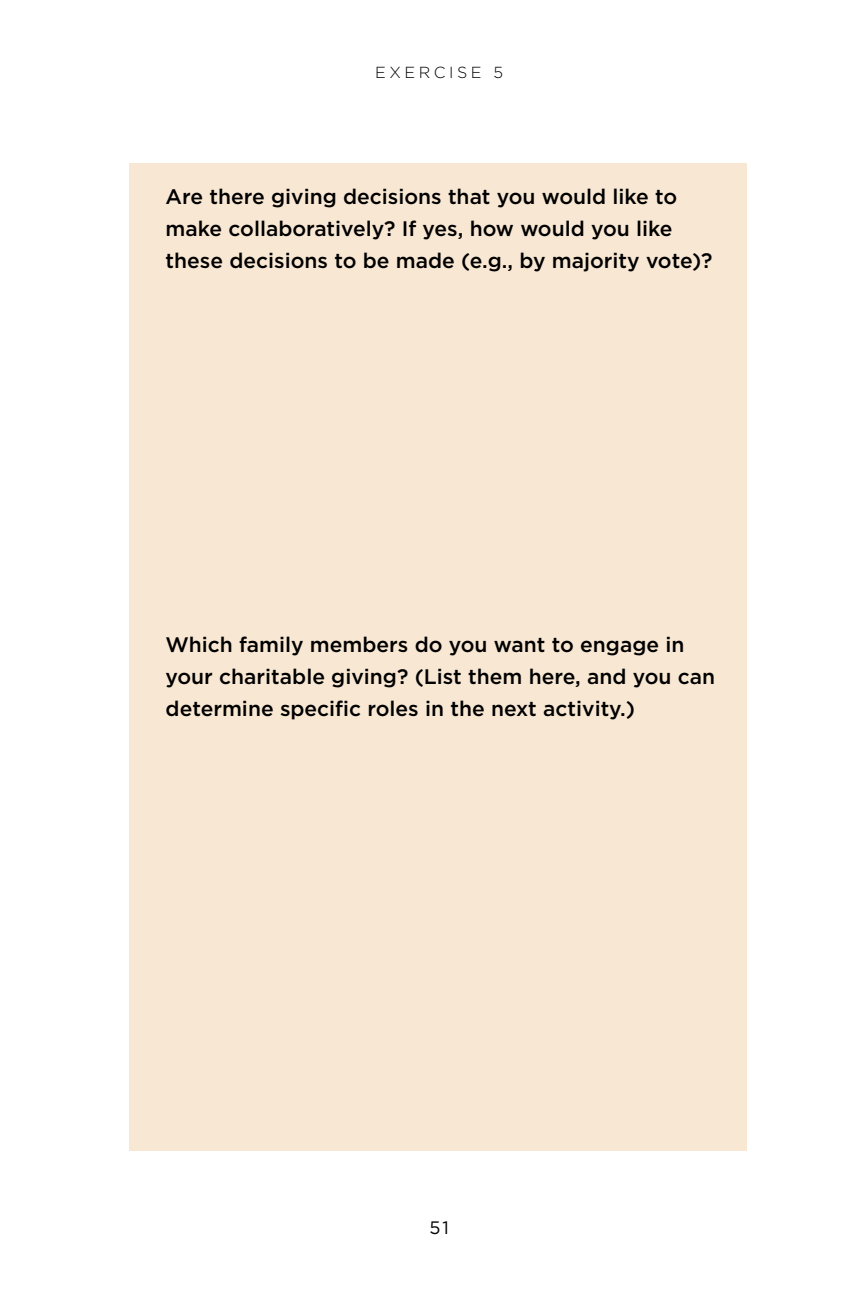
<style>
.page{position:relative;width:864px;height:1296px;background:#fff}
.page>*{position:absolute;margin:0;border:0;box-sizing:border-box;transform-origin:0 0}
.t1{font:500 21px/32px "Gotham";color:#000}
.t2{font:18px "Gotham";color:#000}
.t3{font:300 16px "Gotham";letter-spacing:.22em;color:#000}
</style>
<div class="page">
<div style="left:129px;top:163px;width:618px;height:988px;background:#f8e7d2"></div>
<p class="t3" style="left:375px;top:62px;width:129px">EXERCISE 5</p>
<p class="t1" style="left:166px;top:180px;width:549px">Are there giving decisions that you would like to make collaboratively? If yes, how would you like these decisions to be made (e.g., by majority vote)?</p>
<p class="t1" style="left:166px;top:628px;width:551px">Which family members do you want to engage in your charitable giving? (List them here, and you can determine specific roles in the next activity.)</p>
<p class="t2" style="left:430px;top:1216px;width:21px">51</p>
</div>
